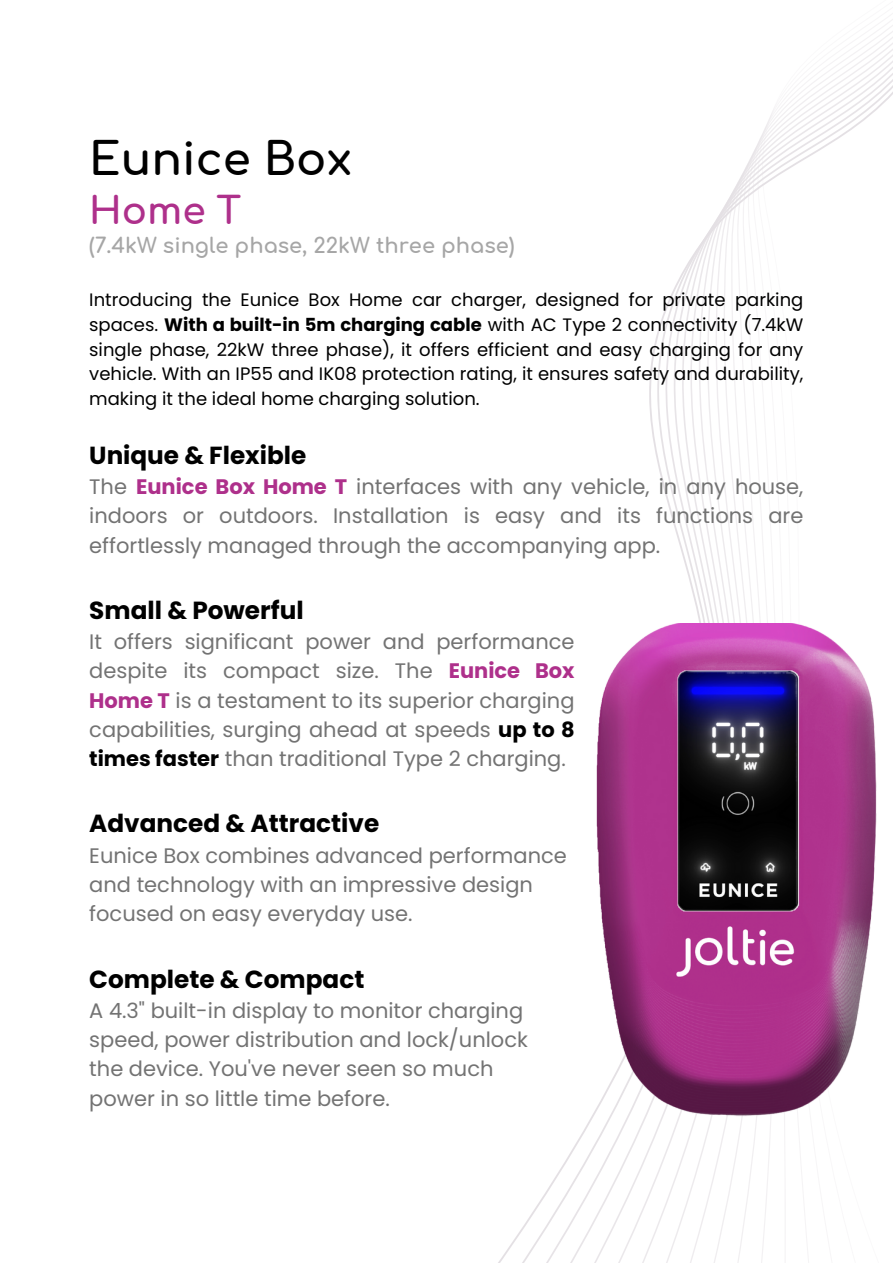
<style>
.page{position:relative;width:893px;height:1264px;background:#fff}
.page>*{position:absolute;margin:0;border:0;box-sizing:border-box;transform-origin:0 0}
.t1{font:700 45px "Comfortaa";color:#000}
.t2{font:700 37.5px "Comfortaa";color:#ae308b}
.t3{font:700 24.75px "Poppins";color:#000}
.t4{font:700 24.6px "Poppins";color:#000}
.t5{font:21px/29.2px "Poppins";color:#737373;text-align:justify}
.t6{font:700 21px "Comfortaa";color:#a6a6a6}
.t7{font:18px/24.8px "Poppins";color:#000;text-align:justify}
.s1{font-weight:700}
.s2{font-weight:700;color:#ae308b}
.s3{font-weight:700;color:#000}
</style>
<div class="page">
<svg style="left:499px;top:19px;width:393px;height:1243px"></svg>
<img style="left:591px;top:623px;width:289px;height:495px">
<p class="t1" style="left:89px;top:135px;width:264px">Eunice Box</p>
<p class="t2" style="left:89px;top:191px;width:154px">Home T</p>
<p class="t6" style="left:89px;top:235px;width:427px">(7.4kW single phase, 22kW three phase)</p>
<p class="t7" style="left:89px;top:287px;width:715px">Introducing the Eunice Box Home car charger, designed for private parking spaces. <span class="s1">With a built-in 5m charging cable</span> with AC Type 2 connectivity (7.4kW single phase, 22kW three phase), it offers efficient and easy charging for any vehicle. With an IP55 and IK08 protection rating, it ensures safety and durability, making it the ideal home charging solution.</p>
<p class="t4" style="left:89px;top:438px;width:218px">Unique &amp; Flexible</p>
<p class="t5" style="left:89px;top:472px;width:715px">The <span class="s2">Eunice Box Home T</span> interfaces with any vehicle, in any house, indoors or outdoors. Installation is easy and its functions are effortlessly managed through the accompanying app.</p>
<p class="t3" style="left:89px;top:592px;width:216px">Small &amp; Powerful</p>
<p class="t5" style="left:89px;top:627px;width:487px">It offers significant power and performance despite its compact size. The <span class="s2">Eunice Box Home T</span> is a testament to its superior charging capabilities, surging ahead at speeds <span class="s3">up to 8 times faster</span> than traditional Type 2 charging.</p>
<p class="t3" style="left:89px;top:806px;width:291px">Advanced &amp; Attractive</p>
<p class="t5" style="left:89px;top:840px;width:479px;text-align:left">Eunice Box combines advanced performance and technology with an impressive design focused on easy everyday use.</p>
<p class="t3" style="left:89px;top:961px;width:276px">Complete &amp; Compact</p>
<p class="t5" style="left:89px;top:995px;width:440px;text-align:left">A 4.3" built-in display to monitor charging speed, power distribution and lock/unlock the device. You've never seen so much power in so little time before.</p>
</div>
